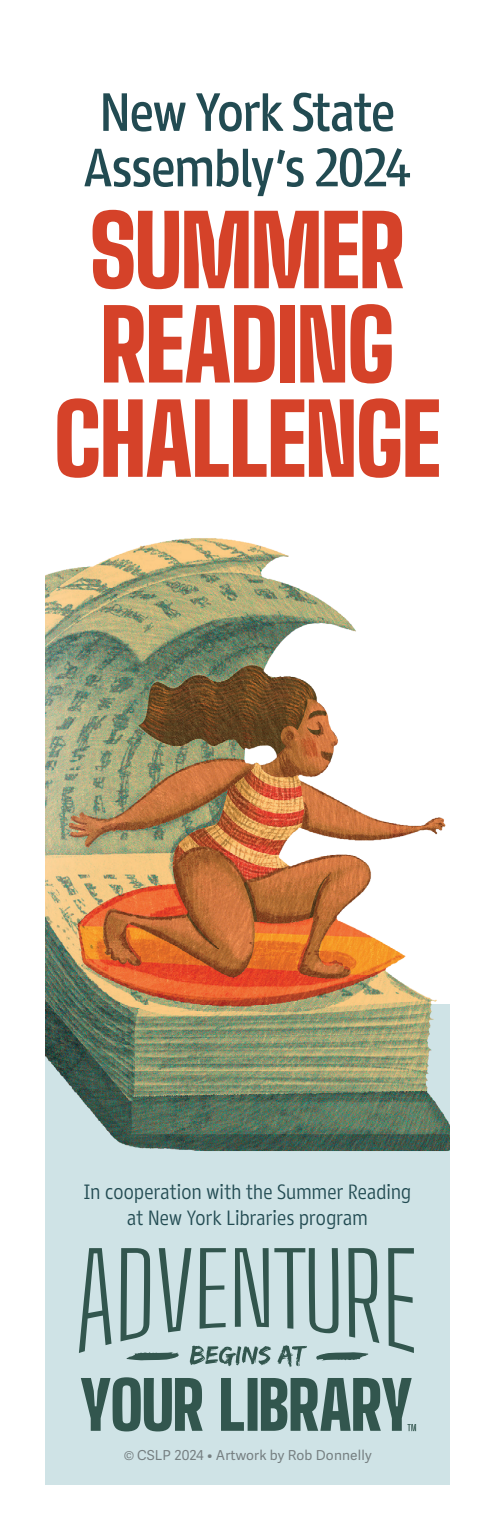
<style>
.page{position:relative;width:495px;height:1530px;background:#fff}
.page>*{position:absolute;margin:0;border:0;box-sizing:border-box;transform-origin:0 0}
.t1{font:100 96.75px/94.2px "Big Shoulders Display";letter-spacing:-.015em;color:#d54229;text-align:center}
.t2{font:500 55.5px/55.5px "Lipa Agate Low Cnd";letter-spacing:-.005em;color:#224b52}
.t3{font:300 21.25px/25.5px "Lipa Agate Low Cnd";letter-spacing:.01em;color:#224b52;text-align:center}
.t4{font:13.75px "Adelle Sans";letter-spacing:.01em;color:#231f20}
.s1{font-weight:300}
</style>
<div class="page">
<div style="left:45px;top:1005px;width:405px;height:480px;background:#cfe3e6"></div>
<img style="left:45px;top:538px;width:405px;height:613px">
<svg style="left:79px;top:1248px;width:335px;height:183px"></svg>
<svg style="left:407px;top:1424px;width:9px;height:7px"></svg>
<h2 class="t2" style="left:84px;top:84px;width:328px">New York State<br>Assembly<span class="s1">’</span>s 2024</h2>
<h1 class="t1" style="left:54px;top:200px;width:389px">SUMMER<br>READING<br>CHALLENGE</h1>
<p class="t3" style="left:84px;top:1179px;width:329px">In cooperation with the Summer Reading at New York Libraries program</p>
<p class="t4" style="left:123px;top:1447px;width:250px">© CSLP 2024 • Artwork by Rob Donnelly</p>
</div>
